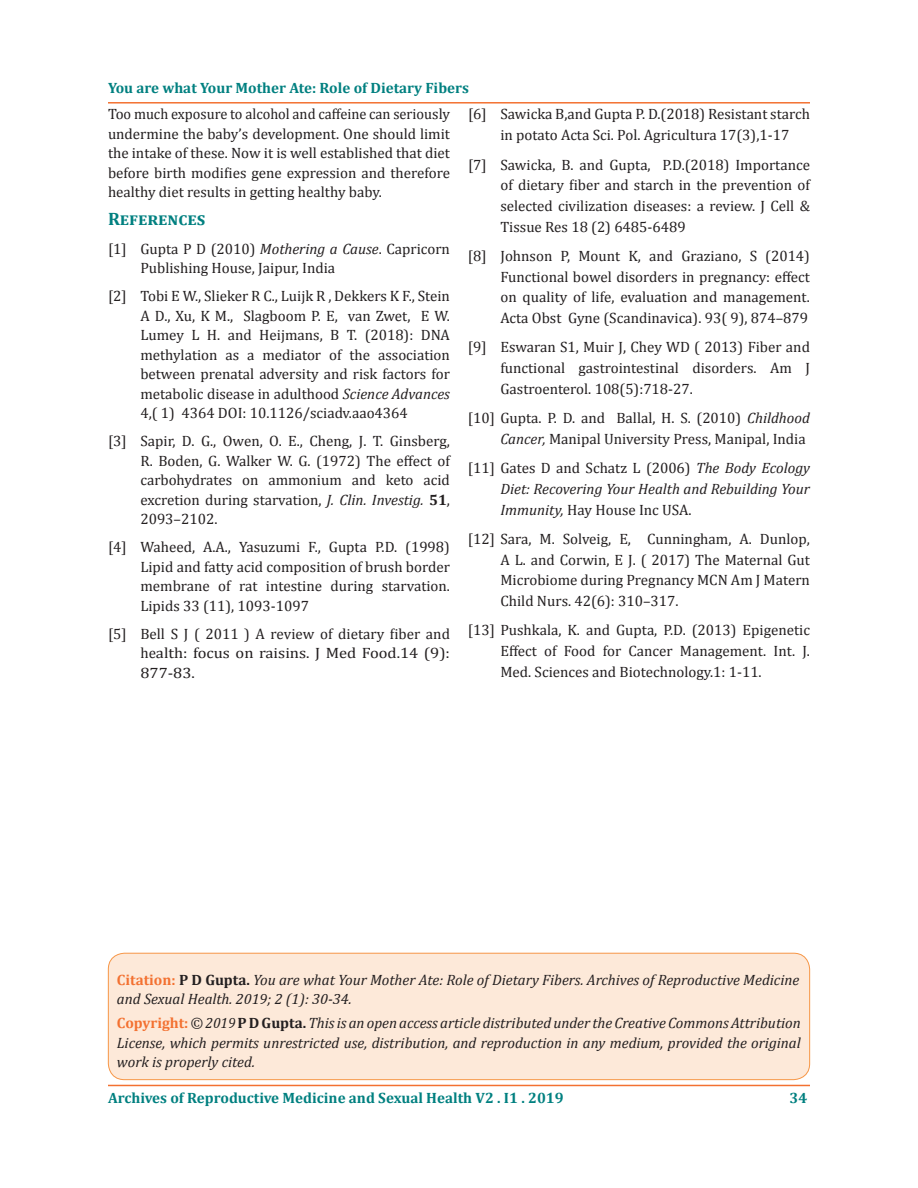
<style>
.page{position:relative;width:918px;height:1188px;background:#fff}
.page>*{position:absolute;margin:0;border:0;box-sizing:border-box;transform-origin:0 0}
.t1{font:700 18px "Cambria";color:#008080}
.t2{font:15px/19.5px "Cambria";color:#231f20;text-align:justify}
.t3{font:italic 15px/19.5px "Cambria";color:#231f20;text-align:justify}
.t4{font:700 15px "Cambria";color:#008080}
.s1{font-style:italic}
.s2{font-weight:700}
.s3{font-style:normal}
.s4{font-weight:700;font-style:normal;color:#f37131}
.s5{font-weight:700;font-style:normal}
</style>
<div class="page">
<hr style="left:108px;top:1085px;width:702px;height:1px;background:#f37131">
<hr style="left:108px;top:102px;width:702px;height:2px;background:#f37232">
<div style="left:108px;top:953px;width:702px;height:127px;background:#fde9d9;border-radius:16px"></div>
<div style="left:108px;top:953px;width:702px;height:127px;border:1px solid #f79646;border-radius:16px"></div>
<p class="t4" style="left:108px;top:77px;width:362px">You are what Your Mother Ate: Role of Dietary Fibers</p>
<p class="t2" style="left:108px;top:104px;width:344px">Too much exposure to alcohol and caffeine can seriously undermine the baby’s development. One should limit the intake of these. Now it is well established that diet before birth modifies gene expression and therefore healthy diet results in getting healthy baby.</p>
<p class="t1" style="left:108px;top:207px;width:99px">References</p>
<p class="t2" style="left:140px;top:239px;width:311px;text-indent:-32px">[1] Gupta P D (2010) <span class="s1">Mothering a Cause</span>. Capricorn<br>Publishing House, Jaipur, India</p>
<p class="t2" style="left:140px;top:286px;width:311px;text-indent:-32px">[2] Tobi E W., Slieker R C., Luijk R , Dekkers K F., Stein A D., Xu, K M., Slagboom P. E, van Zwet, E W.<br>Lumey L H. and Heijmans, B T. (2018): DNA methylation as a mediator of the association between prenatal adversity and risk factors for metabolic disease in adulthood <span class="s1">Science Advances </span>4,( 1) 4364 DOI: 10.1126/sciadv.aao4364</p>
<p class="t2" style="left:140px;top:431px;width:311px;text-indent:-32px">[3] Sapir, D. G., Owen, O. E., Cheng, J. T. Ginsberg, R. Boden, G. Walker W. G. (1972) The effect of carbohydrates on ammonium and keto acid excretion during starvation, <span class="s1">J. Clin. Investig.</span> <span class="s2">51</span>, 2093–2102.</p>
<p class="t2" style="left:140px;top:538px;width:311px;text-indent:-32px">[4] Waheed, A.A., Yasuzumi F., Gupta P.D. (1998)<br>Lipid and fatty acid composition of brush border membrane of rat intestine during starvation.<br>Lipids 33 (11), 1093-1097</p>
<p class="t2" style="left:140px;top:624px;width:311px;text-indent:-32px">[5] Bell S J ( 2011 ) A review of dietary fiber and health: focus on raisins. J Med Food.14 (9):<br>877-83.</p>
<p class="t2" style="left:500px;top:104px;width:311px;line-height:21px;text-indent:-32px">[6] Sawicka B,and Gupta P. D.(2018) Resistant starch in potato Acta Sci. Pol. Agricultura 17(3),1-17</p>
<p class="t2" style="left:500px;top:154px;width:311px;line-height:20.7px;text-indent:-32px">[7] Sawicka, B. and Gupta, P.D.(2018) Importance of dietary fiber and starch in the prevention of selected civilization diseases: a review. J Cell &amp; Tissue Res 18 (2) 6485-6489</p>
<p class="t2" style="left:500px;top:246px;width:311px;line-height:20.7px;text-indent:-32px">[8] Johnson P, Mount K, and Graziano, S (2014)<br>Functional bowel disorders in pregnancy: effect on quality of life, evaluation and management.<br>Acta Obst Gyne (Scandinavica). 93( 9), 874–879</p>
<p class="t2" style="left:500px;top:337px;width:311px;line-height:20.7px;text-indent:-32px">[9] Eswaran S1, Muir J, Chey WD ( 2013) Fiber and functional gastrointestinal disorders. Am J Gastroenterol. 108(5):718-27.</p>
<p class="t2" style="left:468px;top:408px;width:344px;line-height:20.7px;text-align:right">[10] Gupta. P. D. and Ballal, H. S. (2010) <span class="s1">Childhood<br>Cancer,</span> Manipal University Press, Manipal, India</p>
<p class="t3" style="left:500px;top:457px;width:311px;line-height:20.7px;text-indent:-32px"><span class="s3">[11] Gates D and Schatz L (2006)</span> The Body Ecology Diet: Recovering Your Health and Rebuilding Your Immunity, <span class="s3">Hay House Inc USA.</span></p>
<p class="t2" style="left:500px;top:528px;width:311px;line-height:20.7px;text-indent:-32px">[12] Sara, M. Solveig, E, Cunningham, A. Dunlop, A L. and Corwin, E J. ( 2017) The Maternal Gut Microbiome during Pregnancy MCN Am J Matern Child Nurs. 42(6): 310–317.</p>
<p class="t2" style="left:500px;top:620px;width:311px;line-height:20.7px;text-indent:-32px">[13] Pushkala, K. and Gupta, P.D. (2013) Epigenetic Effect of Food for Cancer Management. Int. J.<br>Med. Sciences and Biotechnology.1: 1-11.</p>
<p class="t3" style="left:117px;top:969px;width:684px"><span class="s4">Citation:</span> <span class="s5">P D Gupta.</span> You are what Your Mother Ate: Role of Dietary Fibers. Archives of Reproductive Medicine and Sexual Health. 2019; 2 (1): 30-34.</p>
<p class="t3" style="left:117px;top:1013px;width:685px"><span class="s4">Copyright:</span>© 2019 <span class="s5">P D Gupta.</span> This is an open access article distributed under the Creative Commons Attribution License, which permits unrestricted use, distribution, and reproduction in any medium, provided the original work is properly cited.</p>
<p class="t4" style="left:108px;top:1087px;width:457px">Archives of Reproductive Medicine and Sexual Health V2 . I1 . 2019</p>
<p class="t4" style="left:790px;top:1087px;width:19px">34</p>
</div>
